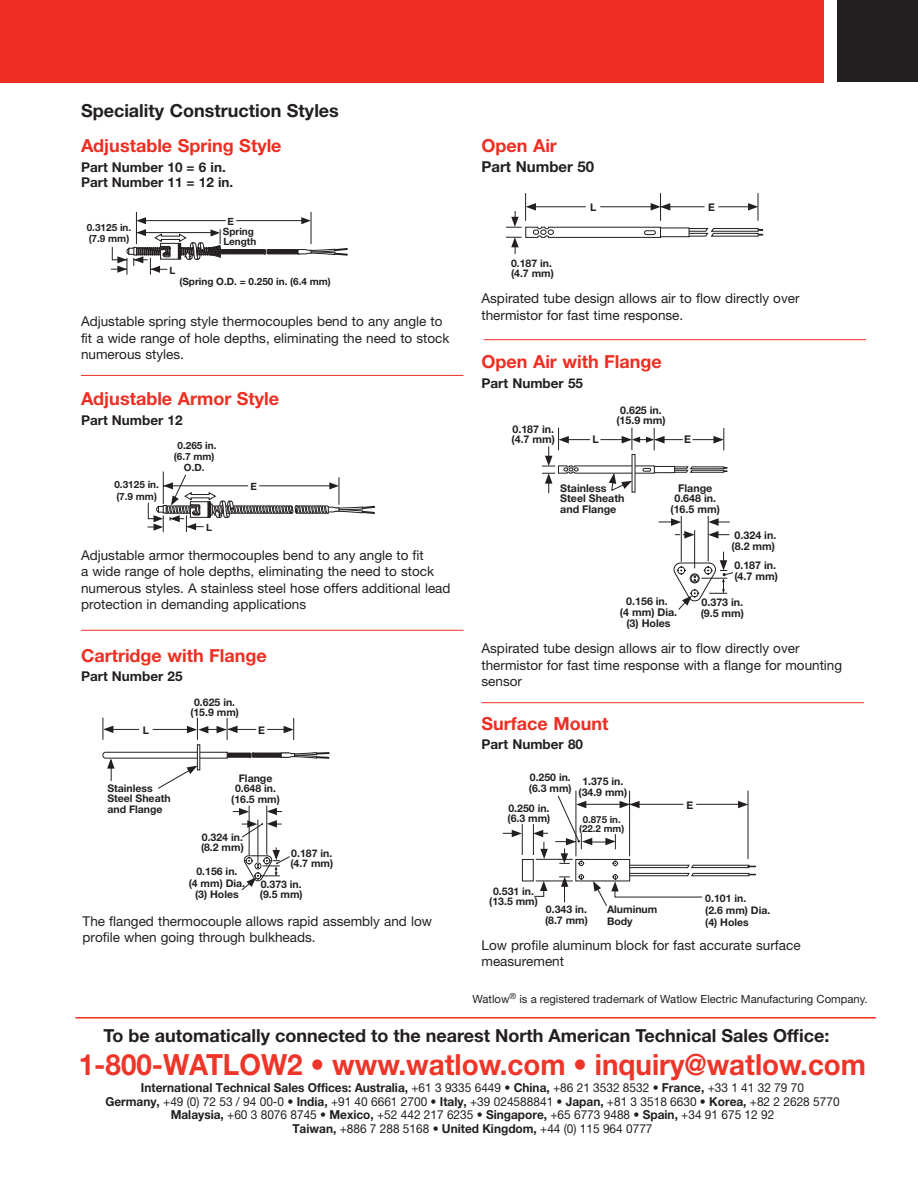
<style>
.page{position:relative;width:918px;height:1188px;background:#fff}
.page>*{position:absolute;margin:0;border:0;box-sizing:border-box;transform-origin:0 0}
.t1{font:700 29.25px "Helvetica Neue LT Std";color:#ee3529;scale:.95 1}
.t2{font:700 18px "Helvetica Neue LT Std";color:#231f20}
.Red_Caption{font:700 18px "Helvetica Neue LT Std";color:#ee2e22}
.Red_Caption-2{font:700 15px "Helvetica Neue LT Std";color:#231f20}
.Body_Text{font:13.5px/16.5px "Helvetica Neue LT Std";color:#231f20}
.Red_Caption-3{font:700 13.5px/15px "Helvetica Neue LT Std";color:#231f20}
.t3{font:12.3px/13.5px "Helvetica Neue LT Std";color:#231f20;text-align:center;scale:.96 1}
.t4{font:11.25px "Helvetica Neue LT Std";color:#231f20}
.t5{font:700 10.65px/10.6px "Helvetica Neue LT Std";color:#231f20}
.t6{font:700 10.5px/10.5px "Helvetica Neue LT Std";color:#231f20}
.t7{font:700 10.05px/11.4px "Helvetica Neue LT Std";color:#231f20}
.t8{font:700 9.75px/9px "Helvetica Neue LT Std";color:#231f20;text-align:center}
.s1{font-weight:700}
</style>
<div class="page">
<div style="left:0;top:0;width:824px;height:82px;background:#ee2e22"></div>
<div style="left:838px;top:0;width:80px;height:82px;background:#231f20"></div>
<svg style="left:111px;top:212px;width:237px;height:63px"></svg>
<hr style="left:236px;top:220px;width:69px;height:1px;background:#231f20">
<svg style="left:147px;top:471px;width:228px;height:61px"></svg>
<hr style="left:259px;top:486px;width:74px;height:1px;background:#231f20">
<div style="left:197px;top:744px;width:3px;height:26px;background:#fff;border:1px solid #231f20"></div>
<hr style="left:108px;top:729px;width:31px;height:1px;background:#231f20">
<svg style="left:102px;top:751px;width:228px;height:38px"></svg>
<svg style="left:187px;top:718px;width:69px;height:22px"></svg>
<svg style="left:103px;top:718px;width:10px;height:22px"></svg>
<hr style="left:267px;top:806px;width:1px;height:49px;background:#231f20">
<hr style="left:249px;top:806px;width:1px;height:49px;background:#231f20">
<hr style="left:258px;top:820px;width:1px;height:42px;background:#231f20">
<svg style="left:233px;top:808px;width:49px;height:30px"></svg>
<svg style="left:242px;top:847px;width:48px;height:43px"></svg>
<svg style="left:267px;top:718px;width:27px;height:22px"></svg>
<hr style="left:153px;top:729px;width:38px;height:1px;background:#231f20">
<div style="left:658px;top:228px;width:31px;height:9px;background:#fff;border:1px solid #231f20"></div>
<svg style="left:681px;top:228px;width:82px;height:9px"></svg>
<hr style="left:661px;top:207px;width:44px;height:1px;background:#231f20">
<svg style="left:748px;top:193px;width:11px;height:28px"></svg>
<svg style="left:506px;top:193px;width:164px;height:61px"></svg>
<hr style="left:718px;top:207px;width:34px;height:1px;background:#231f20">
<hr style="left:600px;top:207px;width:57px;height:1px;background:#231f20">
<svg style="left:542px;top:428px;width:185px;height:65px"></svg>
<hr style="left:708px;top:516px;width:1px;height:45px;background:#231f20">
<hr style="left:694px;top:530px;width:1px;height:38px;background:#231f20">
<svg style="left:708px;top:518px;width:22px;height:21px"></svg>
<svg style="left:673px;top:552px;width:60px;height:58px"></svg>
<svg style="left:659px;top:518px;width:36px;height:21px"></svg>
<hr style="left:681px;top:516px;width:1px;height:46px;background:#231f20">
<div style="left:522px;top:859px;width:12px;height:22px;background:#fff;border:1px solid #231f20"></div>
<hr style="left:522px;top:824px;width:1px;height:31px;background:#231f20">
<svg style="left:503px;top:830px;width:19px;height:7px"></svg>
<svg style="left:533px;top:790px;width:223px;height:116px"></svg>
<hr style="left:81px;top:375px;width:383px;height:1px;background:#ee2e22">
<hr style="left:81px;top:630px;width:383px;height:1px;background:#ee2e22">
<hr style="left:484px;top:339px;width:382px;height:1px;background:#ee2e22">
<hr style="left:482px;top:702px;width:382px;height:1px;background:#ee2e22">
<hr style="left:75px;top:1017px;width:801px;height:2px;background:#ee2e22">
<p class="t2" style="left:81px;top:100px;width:259px">Speciality Construction Styles</p>
<p class="Red_Caption" style="left:81px;top:135px;width:202px">Adjustable Spring Style</p>
<p class="Red_Caption-3" style="left:81px;top:159px;width:154px">Part Number 10 = 6 in.<br>Part Number 11 = 12 in.</p>
<p class="t7" style="left:87px;top:222px;width:46px">0.3125 in. (7.9 mm)</p>
<p class="t7" style="left:228px;top:215px;width:8px">E</p>
<p class="t7" style="left:170px;top:264px;width:7px">L</p>
<p class="t7" style="left:223px;top:226px;width:35px;line-height:10.1px">Spring<br>Length</p>
<p class="t7" style="left:180px;top:276px;width:153px">(Spring O.D. = 0.250 in. (6.4 mm)</p>
<p class="Body_Text" style="left:81px;top:313px;width:370px">Adjustable spring style thermocouples bend to any angle to fit a wide range of hole depths, eliminating the need to stock numerous styles.</p>
<p class="Red_Caption" style="left:81px;top:388px;width:200px">Adjustable Armor Style</p>
<p class="Red_Caption-3" style="left:81px;top:412px;width:103px">Part Number 12</p>
<p class="t7" style="left:174px;top:439px;width:44px;text-align:center">0.265 in. (6.7 mm)<br>O.D.</p>
<p class="t7" style="left:114px;top:479px;width:46px">0.3125 in.</p>
<p class="t7" style="left:251px;top:480px;width:8px">E</p>
<p class="t7" style="left:116px;top:490px;width:42px">(7.9 mm)</p>
<p class="t7" style="left:206px;top:522px;width:7px">L</p>
<p class="Body_Text" style="left:81px;top:547px;width:371px">Adjustable armor thermocouples bend to any angle to fit<br>a wide range of hole depths, eliminating the need to stock numerous styles. A stainless steel hose offers additional lead protection in demanding applications</p>
<p class="Red_Caption" style="left:81px;top:644px;width:187px">Cartridge with Flange</p>
<p class="Red_Caption-3" style="left:81px;top:669px;width:103px">Part Number 25</p>
<p class="t6" style="left:190px;top:697px;width:50px;text-align:center">0.625 in. (15.9 mm)</p>
<p class="t6" style="left:143px;top:725px;width:8px">L</p>
<p class="t6" style="left:258px;top:724px;width:8px">E</p>
<p class="t6" style="left:107px;top:783px;width:65px">Stainless<br>Steel Sheath and Flange</p>
<p class="t6" style="left:231px;top:772px;width:50px;text-align:center">Flange<br>0.648 in. (16.5 mm)</p>
<p class="t6" style="left:201px;top:832px;width:44px">0.324 in. (8.2 mm)</p>
<p class="t6" style="left:290px;top:847px;width:44px">0.187 in. (4.7 mm)</p>
<p class="t6" style="left:260px;top:879px;width:44px">0.373 in. (9.5 mm)</p>
<p class="t6" style="left:189px;top:866px;width:58px;line-height:11.2px;text-align:center">0.156 in.<br>(4 mm) Dia. (3) Holes</p>
<p class="Body_Text" style="left:83px;top:912px;width:351px">The flanged thermocouple allows rapid assembly and low profile when going through bulkheads.</p>
<p class="Red_Caption" style="left:482px;top:135px;width:77px">Open Air</p>
<p class="Red_Caption-2" style="left:482px;top:157px;width:114px">Part Number 50</p>
<p class="t6" style="left:511px;top:257px;width:44px">0.187 in. (4.7 mm)</p>
<p class="t6" style="left:590px;top:202px;width:8px">L</p>
<p class="t6" style="left:708px;top:202px;width:8px">E</p>
<p class="Body_Text" style="left:482px;top:290px;width:320px">Aspirated tube design allows air to flow directly over thermistor for fast time response.</p>
<p class="Red_Caption" style="left:482px;top:351px;width:182px">Open Air with Flange</p>
<p class="Red_Caption-3" style="left:482px;top:375px;width:103px">Part Number 55</p>
<p class="t5" style="left:616px;top:404px;width:51px;text-align:center">0.625 in. (15.9 mm)</p>
<p class="t5" style="left:512px;top:423px;width:45px">0.187 in. (4.7 mm)</p>
<p class="t5" style="left:592px;top:434px;width:8px">L</p>
<p class="t5" style="left:684px;top:434px;width:8px">E</p>
<p class="t5" style="left:671px;top:482px;width:51px;text-align:center">Flange<br>0.648 in. (16.5 mm)</p>
<p class="t5" style="left:560px;top:482px;width:66px">Stainless<br>Steel Sheath and Flange</p>
<p class="t5" style="left:732px;top:530px;width:46px">0.324 in. (8.2 mm)</p>
<p class="t5" style="left:734px;top:560px;width:45px">0.187 in. (4.7 mm)</p>
<p class="t5" style="left:620px;top:596px;width:59px;text-align:center">0.156 in.<br>(4 mm) Dia. (3) Holes</p>
<p class="t5" style="left:701px;top:597px;width:45px">0.373 in. (9.5 mm)</p>
<p class="Body_Text" style="left:482px;top:640px;width:362px">Aspirated tube design allows air to flow directly over thermistor for fast time response with a flange for mounting sensor</p>
<p class="Red_Caption" style="left:482px;top:712px;width:128px">Surface Mount</p>
<p class="Red_Caption-3" style="left:482px;top:737px;width:103px">Part Number 80</p>
<p class="t6" style="left:529px;top:772px;width:44px">0.250 in. (6.3 mm)</p>
<p class="t6" style="left:579px;top:776px;width:50px;text-align:center">1.375 in. (34.9 mm)</p>
<p class="t6" style="left:508px;top:803px;width:44px">0.250 in. (6.3 mm)</p>
<p class="t8" style="left:579px;top:814px;width:47px">0.875 in. (22.2 mm)</p>
<p class="t6" style="left:489px;top:886px;width:50px;text-align:center">0.531 in. (13.5 mm)</p>
<p class="t6" style="left:545px;top:904px;width:44px">0.343 in. (8.7 mm)</p>
<p class="t6" style="left:607px;top:903px;width:52px;line-height:12px">Aluminum<br>Body</p>
<p class="t6" style="left:687px;top:800px;width:8px">E</p>
<p class="t6" style="left:705px;top:892px;width:67px;line-height:12px">0.101 in.<br>(2.6 mm) Dia. (4) Holes</p>
<p class="Body_Text" style="left:482px;top:936px;width:321px">Low profile aluminum block for fast accurate surface measurement</p>
<p class="t4" style="left:472px;top:992px;width:397px">Watlow<sup>®</sup> is a registered trademark of Watlow Electric Manufacturing Company.</p>
<p class="t2" style="left:104px;top:1025px;width:727px">To be automatically connected to the nearest North American Technical Sales Office:</p>
<p class="t1" style="left:79px;top:1046px;width:830px">1-800-WATLOW2 • www.watlow.com • inquiry@watlow.com</p>
<p class="t3" style="left:105px;top:1081px;width:766px"><span class="s1">International Technical Sales Offices: Australia,</span> +61 3 9335 6449 • <span class="s1">China,</span> +86 21 3532 8532 • <span class="s1">France,</span> +33 1 41 32 79 70<br><span class="s1">Germany,</span> +49 (0) 72 53 / 94 00-0 • <span class="s1">India,</span> +91 40 6661 2700 • <span class="s1">Italy,</span> +39 024588841 • <span class="s1">Japan,</span> +81 3 3518 6630 • <span class="s1">Korea,</span> +82 2 2628 5770<br><span class="s1">Malaysia,</span> +60 3 8076 8745 • <span class="s1">Mexico,</span> +52 442 217 6235 • <span class="s1">Singapore,</span> +65 6773 9488 • <span class="s1">Spain,</span> +34 91 675 12 92<br><span class="s1">Taiwan,</span> +886 7 288 5168 • <span class="s1">United Kingdom,</span> +44 (0) 115 964 0777</p>
</div>
